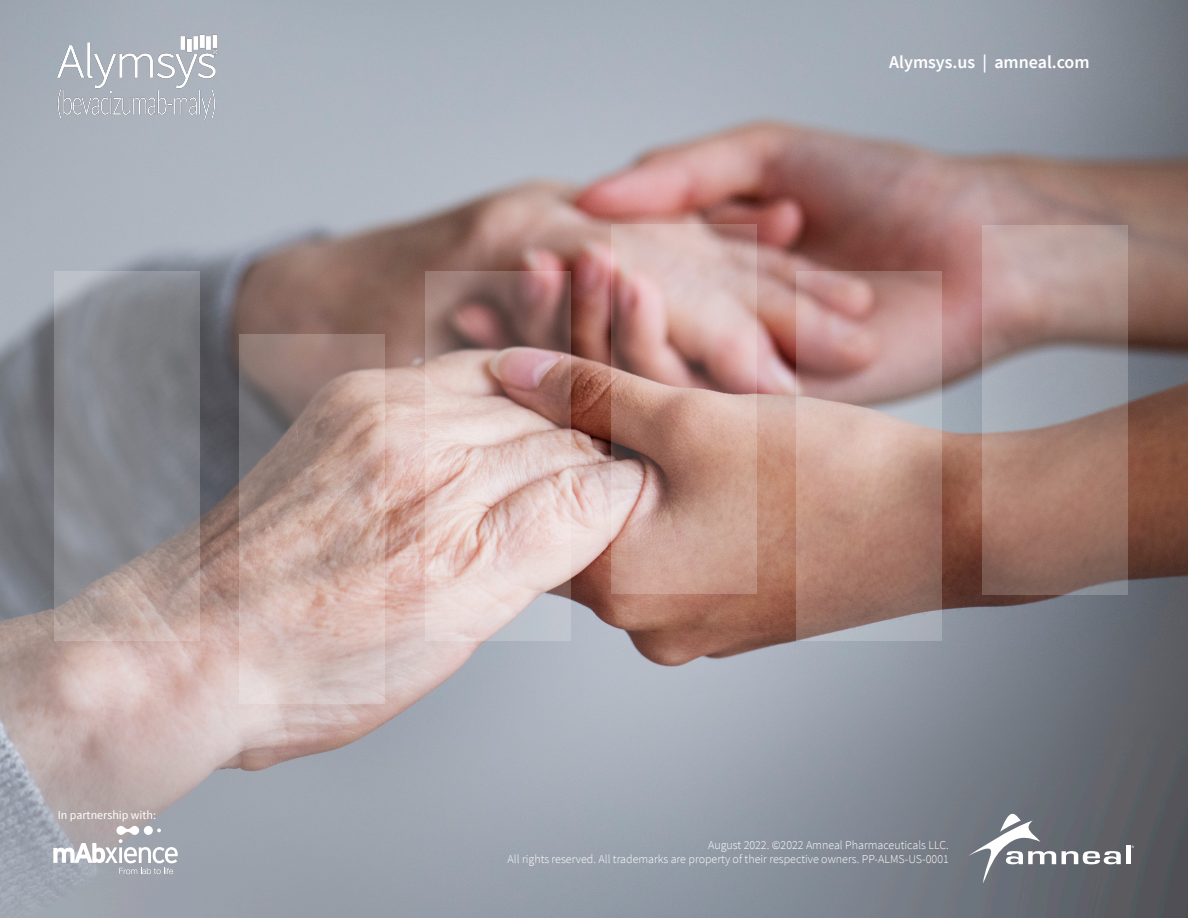
<style>
.page{position:relative;width:1188px;height:918px;background:#fff}
.page>*{position:absolute;margin:0;border:0;box-sizing:border-box;transform-origin:0 0}
.Texto_Base{font:600 18px "Source Sans Pro";color:#fff}
.Notas{font:300 12px "Source Sans Pro";color:#fff}
.t1{font:12px "Source Sans Pro";color:#fff}
</style>
<div class="page">
<img style="left:0;top:0;width:1188px;height:918px">
<svg style="left:54px;top:272px;width:145px;height:369px;fill:#86878c"></svg>
<svg style="left:240px;top:334px;width:145px;height:369px"></svg>
<svg style="left:425px;top:272px;width:145px;height:369px"></svg>
<svg style="left:611px;top:225px;width:145px;height:369px"></svg>
<svg style="left:797px;top:272px;width:145px;height:369px"></svg>
<svg style="left:982px;top:225px;width:146px;height:370px"></svg>
<svg style="left:968px;top:814px;width:88px;height:69px"></svg>
<svg style="left:1062px;top:851px;width:59px;height:13px"></svg>
<hr style="left:1126px;top:846px;width:4px;height:18px;background:#fff">
<img style="left:54px;top:31px;width:172px;height:102px">
<svg style="left:53px;top:826px;width:125px;height:48px"></svg>
<p class="t1" style="left:58px;top:807px;width:100px">In partnership with:</p>
<p class="Texto_Base" style="left:889px;top:50px;width:202px">Alymsys.us | amneal.com</p>
<p class="Notas" style="left:708px;top:837px;width:242px">August 2022. ©2022 Amneal Pharmaceuticals LLC.</p>
<p class="Notas" style="left:508px;top:852px;width:443px">All rights reserved. All trademarks are property of their respective owners. PP-ALMS-US-0001</p>
</div>
